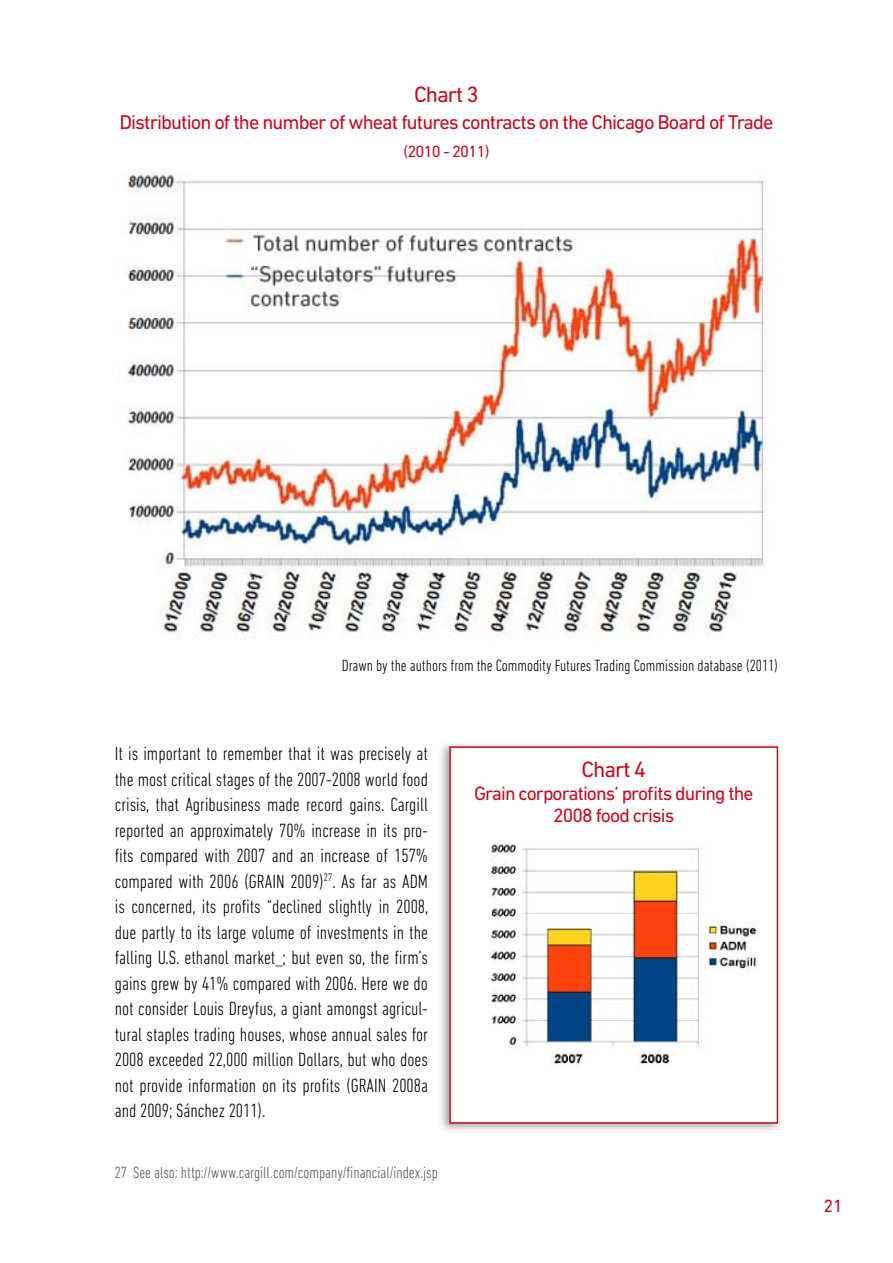
<style>
.page{position:relative;width:893px;height:1263px;background:#fff}
.page>*{position:absolute;margin:0;border:0;box-sizing:border-box;transform-origin:0 0}
.t1{font:22.5px "DIN Next LT Pro";letter-spacing:-.045em;color:#cd071e}
.t2{font:20.25px "DIN Next LT Pro";letter-spacing:-.045em;color:#cd071e}
.t3{font:300 condensed 19.5px/25.5px "DIN Next LT Pro";color:#000;text-align:justify}
.t4{font:19.5px/22.5px "DIN Next LT Pro";letter-spacing:-.045em;color:#cd071e;text-align:center}
.t5{font:18px "DIN Next LT Pro";color:#cd071e}
.t6{font:300 condensed 16.5px "DIN Next LT Pro";color:#000}
.t7{font:300 condensed 16.5px "DIN Next LT Pro";color:#58585a}
.t8{font:16.5px "DIN Next LT Pro";letter-spacing:-.045em;color:#cd071e}
</style>
<div class="page">
<img style="left:125px;top:174px;width:643px;height:465px">
<div style="left:438px;top:740px;width:356px;height:400px;background:#000;opacity:.35"></div>
<div style="left:450px;top:747px;width:327px;height:376px;background:#fff"></div>
<img style="left:490px;top:843px;width:267px;height:224px">
<div style="left:449px;top:746px;width:329px;height:378px;border:2px solid #cd071e"></div>
<p class="t1" style="left:414px;top:81px;width:66px">Chart 3</p>
<p class="t2" style="left:119px;top:110px;width:656px">Distribution of the number of wheat futures contracts on the Chicago Board of Trade</p>
<p class="t8" style="left:403px;top:142px;width:88px">(2010 - 2011)</p>
<p class="t6" style="left:342px;top:656px;width:438px">Drawn by the authors from the Commodity Futures Trading Commission database (2011)</p>
<p class="t3" style="left:115px;top:740px;width:315px">It is important to remember that it was precisely at the most critical stages of the 2007-2008 world food crisis, that Agribusiness made record gains. Cargill reported an approximately 70% increase in its pro&shy;fits compared with 2007 and an increase of 157% compared with 2006 (GRAIN 2009)<sup>27</sup>. As far as ADM is concerned, its profits “declined slightly in 2008, due partly to its large volume of investments in the falling U.S. ethanol market_; but even so, the firm’s gains grew by 41% compared with 2006. Here we do not consider Louis Dreyfus, a giant amongst agricul&shy;tural staples trading houses, whose annual sales for 2008 exceeded 22,000 million Dollars, but who does not provide information on its profits (GRAIN 2008a and 2009; Sánchez 2011).</p>
<p class="t7" style="left:115px;top:1163px;width:325px">27 See also: http://www.cargill.com/company/financial/index.jsp</p>
<p class="t1" style="left:581px;top:757px;width:66px">Chart 4</p>
<p class="t4" style="left:474px;top:782px;width:281px">Grain corporations’ profits during the<br>2008 food crisis</p>
<p class="t5" style="left:823px;top:1195px;width:21px">21</p>
</div>
